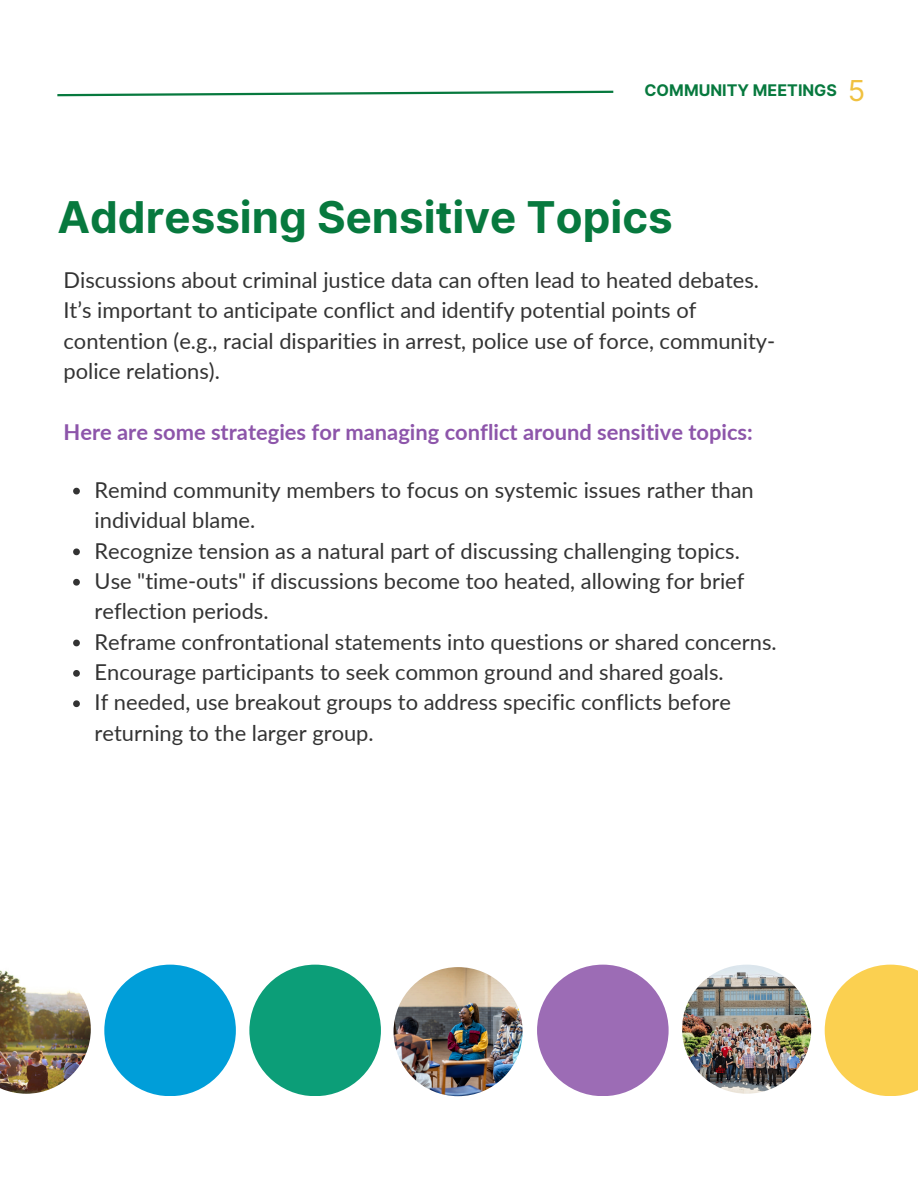
<style>
.page{position:relative;width:918px;height:1188px;background:#fff}
.page>*{position:absolute;margin:0;border:0;box-sizing:border-box;transform-origin:0 0}
.t1{font:700 43.8px "Inter";color:#07793e}
.t2{font:28.8px "Inter";color:#f0c140}
.t3{font:21.9px/30.3px "Lato";color:#333}
.t4{font:700 21.9px "Lato";color:#8d55aa}
.t5{font:700 16.05px "Inter";color:#07793e}
</style>
<div class="page">
<svg style="left:57px;top:90px;width:557px;height:7px"></svg>
<svg style="left:73px;top:488px;width:7px;height:6px"></svg>
<svg style="left:73px;top:548px;width:7px;height:7px"></svg>
<svg style="left:73px;top:579px;width:7px;height:7px"></svg>
<svg style="left:73px;top:640px;width:7px;height:6px"></svg>
<svg style="left:73px;top:670px;width:7px;height:7px"></svg>
<svg style="left:73px;top:700px;width:7px;height:7px"></svg>
<div style="left:537px;top:965px;width:132px;height:131px;background:#9c6cb5;border-radius:50%"></div>
<div style="left:249px;top:965px;width:132px;height:131px;background:#0c9e78;border-radius:50%"></div>
<div style="left:104px;top:965px;width:132px;height:131px;background:#009ed9;border-radius:50%"></div>
<img style="left:0;top:970px;width:91px;height:124px">
<img style="left:394px;top:967px;width:129px;height:129px;border-radius:50%">
<img style="left:682px;top:965px;width:129px;height:129px;border-radius:50%">
<svg style="left:825px;top:965px;width:93px;height:131px"></svg>
<h3 class="t5" style="left:645px;top:81px;width:194px">COMMUNITY MEETINGS</h3>
<h1 class="t2" style="left:848px;top:73px;width:19px">5</h1>
<p class="t1" style="left:57px;top:191px;width:617px">Addressing Sensitive Topics</p>
<p class="t3" style="left:63px;top:264px;width:713px">Discussions about criminal justice data can often lead to heated debates.<br>It’s important to anticipate conflict and identify potential points of contention (e.g., racial disparities in arrest, police use of force, community&shy;police relations).</p>
<p class="t4" style="left:63px;top:418px;width:691px">Here are some strategies for managing conflict around sensitive topics:</p>
<h2 class="t3" style="left:95px;top:474px;width:661px">Remind community members to focus on systemic issues rather than individual blame.</h2>
<p class="t3" style="left:95px;top:535px;width:647px">Recognize tension as a natural part of discussing challenging topics.</p>
<p class="t3" style="left:95px;top:565px;width:651px">Use "time-outs" if discussions become too heated, allowing for brief reflection periods.</p>
<p class="t3" style="left:95px;top:626px;width:684px">Reframe confrontational statements into questions or shared concerns.</p>
<p class="t3" style="left:95px;top:656px;width:631px">Encourage participants to seek common ground and shared goals.</p>
<p class="t3" style="left:95px;top:687px;width:638px">If needed, use breakout groups to address specific conflicts before returning to the larger group.</p>
</div>
